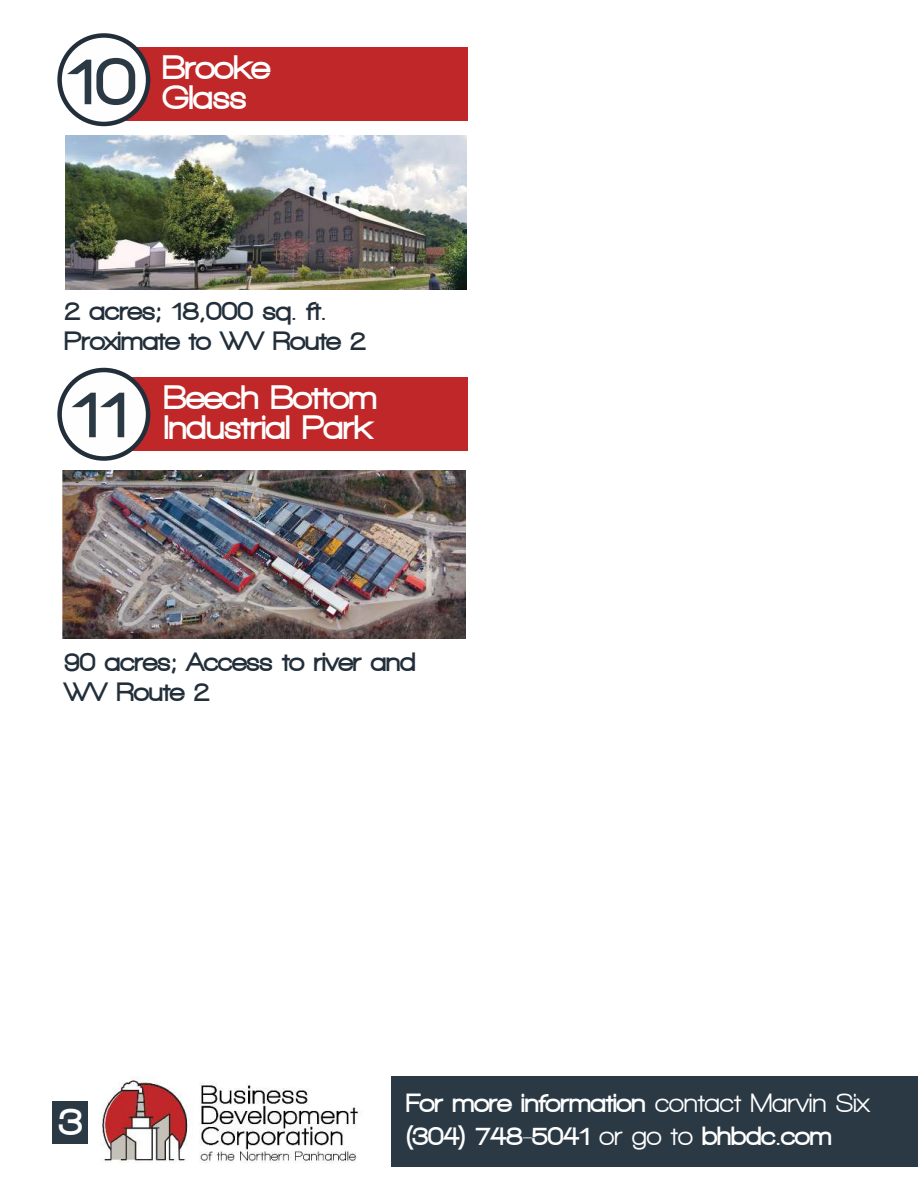
<style>
.page{position:relative;width:918px;height:1188px;background:#fff}
.page>*{position:absolute;margin:0;border:0;box-sizing:border-box;transform-origin:0 0}
.t1{font:900 69px "Walkway";color:#2a3944}
.t2{font:900 40.05px "Walkway";color:#fff}
.t3{font:900 34.5px/30px "Walkway";color:#fff}
.t4{font:900 27px/30px "Walkway";color:#222f3a}
.t5{font:900 26.85px/33px "Walkway";color:#fff}
.s1{font-weight:800}
</style>
<div class="page">
<img style="left:65px;top:136px;width:402px;height:154px">
<img style="left:63px;top:470px;width:402px;height:168px">
<div style="left:95px;top:47px;width:373px;height:73px;background:#c02728"></div>
<div style="left:104px;top:377px;width:364px;height:73px;background:#c02728"></div>
<div style="left:392px;top:1076px;width:526px;height:90px;background:#2a3944"></div>
<div style="left:60px;top:35px;width:88px;height:89px;background:#fefefe;border-radius:50%"></div>
<div style="left:57px;top:33px;width:93px;height:93px;border:5px solid #222f3a;border-radius:50%"></div>
<div style="left:60px;top:370px;width:88px;height:89px;background:#fefefe;border-radius:50%"></div>
<div style="left:57px;top:368px;width:93px;height:93px;border:5px solid #222f3a;border-radius:50%"></div>
<div style="left:53px;top:1102px;width:35px;height:42px;background:#2a3944"></div>
<img style="left:100px;top:1077px;width:259px;height:86px">
<h1 class="t1" style="left:67px;top:44px;width:70px">10</h1>
<p class="t3" style="left:163px;top:52px;width:109px">Brooke<br>Glass</p>
<p class="t4" style="left:65px;top:295px;width:303px">2 acres; 18,000 sq. ft.<br>Proximate to WV Route 2</p>
<h1 class="t1" style="left:72px;top:377px;width:58px">11</h1>
<p class="t3" style="left:164px;top:382px;width:214px">Beech Bottom<br>Industrial Park</p>
<p class="t4" style="left:64px;top:647px;width:353px">90 acres; Access to river and<br>WV Route 2</p>
<h2 class="t2" style="left:59px;top:1100px;width:25px">3</h2>
<p class="t5" style="left:406px;top:1086px;width:465px">For more information <span class="s1">contact Marvin Six </span>(304) 748-5041 <span class="s1">or go to</span> bhbdc.com</p>
</div>
